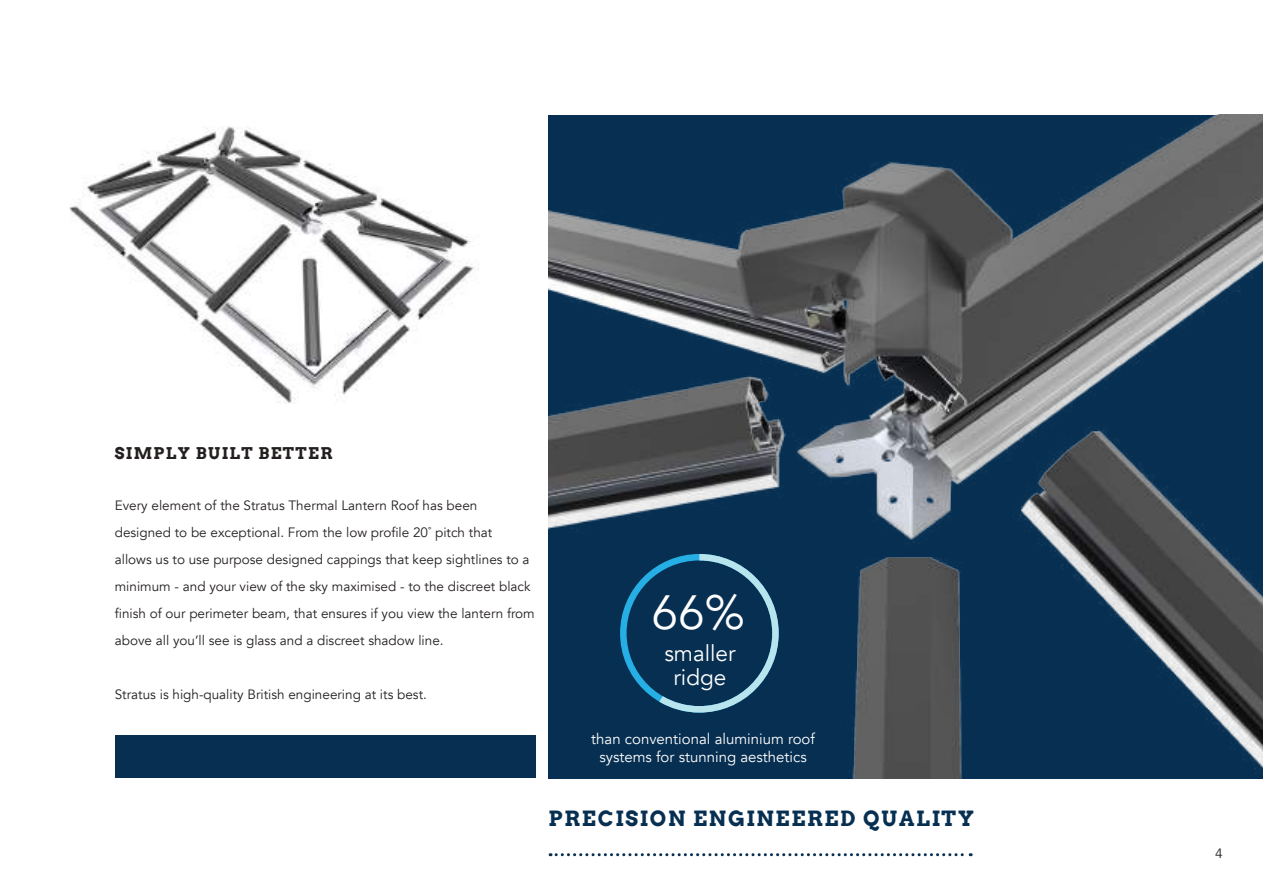
<style>
.page{position:relative;width:1263px;height:893px;background:#fff}
.page>*{position:absolute;margin:0;border:0;box-sizing:border-box;transform-origin:0 0}
.t1{font:48px "Avenir";color:#fff}
.t2{font:22.5px/24px "Avenir";color:#fff;text-align:center}
.t3{font:700 21px "Arvo";letter-spacing:.08em;color:#072f51}
.t4{font:700 16.2px "Arvo";letter-spacing:.08em;color:#241f1f}
.t5{font:15px/18px "Avenir";color:#fff;text-align:center}
.t6{font:13.5px/27px "Avenir";color:#241f1f}
</style>
<div class="page">
<img style="left:549px;top:115px;width:714px;height:663px">
<div style="left:115px;top:736px;width:421px;height:42px;background:#072f51"></div>
<svg style="left:550px;top:853px;width:421px;height:3px"></svg>
<img style="left:69px;top:126px;width:410px;height:278px">
<svg style="left:620px;top:554px;width:159px;height:159px"></svg>
<p class="t4" style="left:115px;top:443px;width:219px">SIMPLY BUILT BETTER</p>
<p class="t6" style="left:115px;top:492px;width:421px">Every element of the Stratus Thermal Lantern Roof has been designed to be exceptional. From the low profile 20˚ pitch that<br>allows us to use purpose designed cappings that keep sightlines to a minimum - and your view of the sky maximised - to the discreet black finish of our perimeter beam, that ensures if you view the lantern from above all you’ll see is glass and a discreet shadow line.</p>
<p class="t6" style="left:115px;top:681px;width:314px">Stratus is high-quality British engineering at its best.</p>
<h1 class="t1" style="left:651px;top:584px;width:95px">66%</h1>
<h2 class="t2" style="left:664px;top:642px;width:73px">smaller ridge</h2>
<p class="t5" style="left:591px;top:730px;width:225px">than conventional aluminium roof systems for stunning aesthetics</p>
<h3 class="t3" style="left:549px;top:805px;width:427px">PRECISION ENGINEERED QUALITY</h3>
<p class="t6" style="left:1215px;top:840px;width:9px">4</p>
</div>
